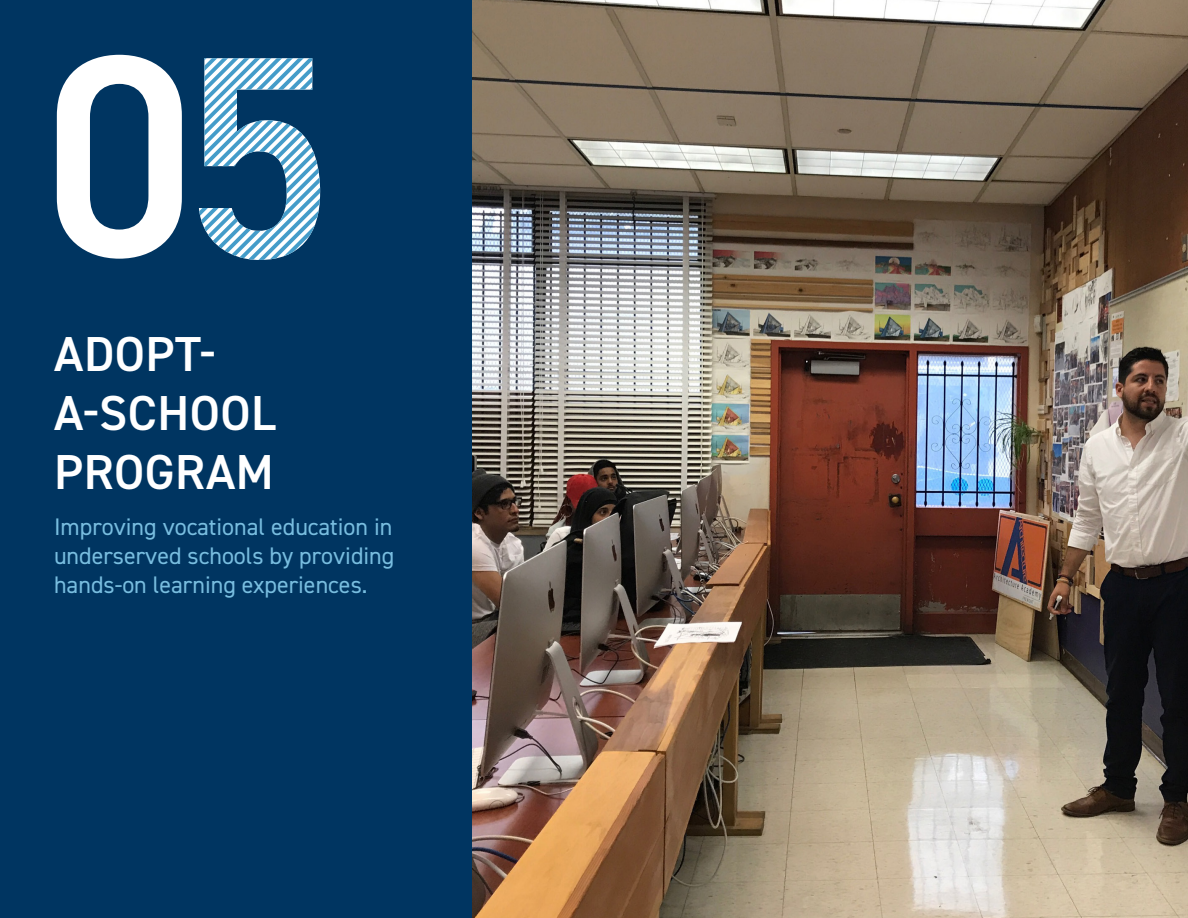
<style>
.page{position:relative;width:1188px;height:918px;background:#fff}
.page>*{position:absolute;margin:0;border:0;box-sizing:border-box;transform-origin:0 0}
.t1{font:600 288px "DIN2014";color:#fff}
.t2{font:600 49.2px/59.1px "DIN2014";letter-spacing:.01em;color:#fff}
.t3{font:24px/28.8px "DIN2014";color:#78bddf;text-align:justify}
</style>
<div class="page">
<div style="left:0;top:0;width:475px;height:918px;background:#003561"></div>
<img style="left:472px;top:0;width:716px;height:918px">
<svg style="left:199px;top:58px;width:121px;height:202px"></svg>
<h1 class="t1" style="left:44px;top:-34px;width:152px">0</h1>
<h2 class="t2" style="left:54px;top:324px;width:223px">ADOPT-<br>A-SCHOOL<br>PROGRAM</h2>
<p class="t3" style="left:54px;top:512px;width:342px">Improving vocational education in underserved schools by providing hands-on learning experiences.</p>
</div>
